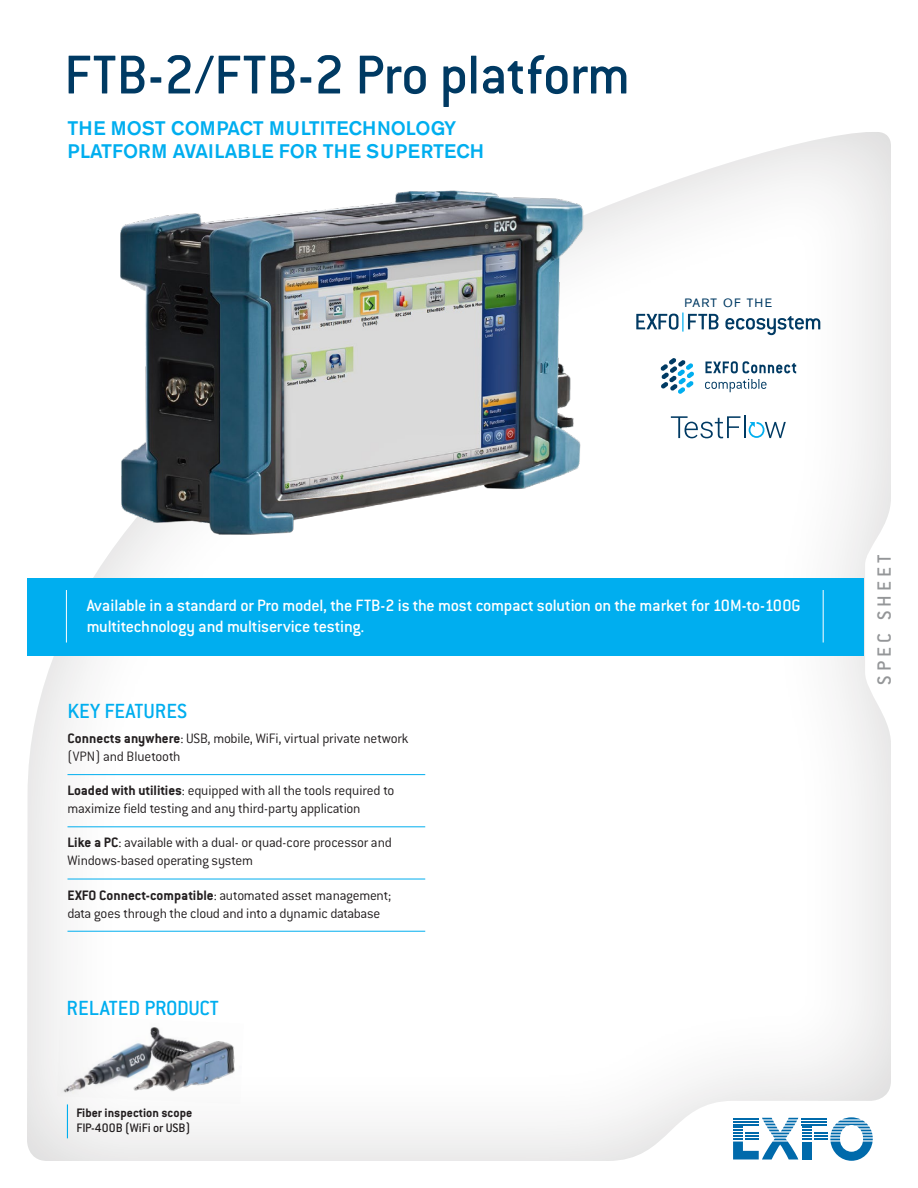
<style>
.page{position:relative;width:918px;height:1188px;background:#fff}
.page>*{position:absolute;margin:0;border:0;box-sizing:border-box;transform-origin:0 0}
.Titre{font:500 60px "Conduit ITC";letter-spacing:-.01em;color:#003a63}
.Sous-titre_2{font:500 22.5px "Conduit ITC";color:#00aeef}
.t1{font:500 21px "Conduit ITC";letter-spacing:.2em;color:#949698}
.Sous-titre_1{font:500 19.5px/22.5px "Akzidenz Grotesk BE";color:#00aeef}
.Bande_bleu_-_Texte{font:500 18px/21px "Conduit ITC";letter-spacing:-.015em;color:#fff}
.Key_-_Texte_filet{font:300 15px/18px "Conduit ITC";letter-spacing:-.015em;color:#231f20}
.Complement_-_Texte{font:700 13.5px/15px "Conduit ITC";color:#231f20}
.t2{font:12px "Akzidenz Grotesk BE";letter-spacing:.1em;color:#003a63}
.s1{font-weight:700}
.s2{font-weight:500}
</style>
<div class="page">
<div style="left:27px;top:131px;width:865px;height:1031px;background:#231f20;opacity:.2"></div>
<svg style="left:733px;top:1117px;width:140px;height:44px"></svg>
<img style="left:59px;top:158px;width:573px;height:420px">
<hr style="left:68px;top:774px;width:357px;height:1px;background:#00aeef">
<hr style="left:68px;top:827px;width:357px;height:1px;background:#00aeef">
<hr style="left:68px;top:879px;width:357px;height:1px;background:#00aeef">
<hr style="left:68px;top:931px;width:357px;height:1px;background:#00aeef">
<div style="left:27px;top:578px;width:837px;height:78px;background:#00aeef"></div>
<hr style="left:66px;top:590px;width:1px;height:53px;background:#fff">
<hr style="left:823px;top:590px;width:1px;height:53px;background:#fff">
<svg style="left:725px;top:316px;width:95px;height:19px"></svg>
<svg style="left:636px;top:313px;width:82px;height:19px"></svg>
<svg style="left:706px;top:361px;width:90px;height:12px"></svg>
<svg style="left:661px;top:358px;width:33px;height:36px"></svg>
<svg style="left:705px;top:379px;width:62px;height:13px"></svg>
<hr style="left:67px;top:1104px;width:1px;height:34px;background:#00aeef">
<img style="left:57px;top:1016px;width:187px;height:88px">
<img style="left:130px;top:1034px;width:112px;height:74px">
<svg style="left:671px;top:416px;width:70px;height:22px"></svg>
<hr style="left:744px;top:415px;width:2px;height:23px;background:#003a63">
<svg style="left:749px;top:422px;width:37px;height:16px"></svg>
<p class="Titre" style="left:64px;top:41px;width:568px">FTB-2/FTB-2 Pro platform</p>
<p class="Sous-titre_1" style="left:68px;top:117px;width:418px">THE MOST COMPACT MULTITECHNOLOGY<br>PLATFORM AVAILABLE FOR THE SUPERTECH</p>
<p class="t2" style="left:684px;top:296px;width:89px">PART OF THE</p>
<p class="Bande_bleu_-_Texte" style="left:87px;top:594px;width:716px">Available in a standard or Pro model, the FTB-2 is the most compact solution on the market for 10M-to-100G multitechnology and multiservice testing.</p>
<p class="Sous-titre_2" style="left:68px;top:698px;width:121px">KEY FEATURES</p>
<p class="Key_-_Texte_filet" style="left:68px;top:729px;width:343px"><span class="s1">Connects anywhere</span>: USB, mobile, WiFi, virtual private network (VPN) and Bluetooth</p>
<p class="Key_-_Texte_filet" style="left:68px;top:781px;width:328px"><span class="s1">Loaded with utilities</span>: equipped with all the tools required to maximize field testing and any third-party application</p>
<p class="Key_-_Texte_filet" style="left:68px;top:834px;width:326px"><span class="s1">Like a PC</span>: available with a dual- or quad-core processor and<br>Windows-based operating system</p>
<p class="Key_-_Texte_filet" style="left:68px;top:886px;width:325px"><span class="s1">EXFO Connect-compatible</span>: automated asset management; data goes through the cloud and into a dynamic database</p>
<p class="Sous-titre_2" style="left:67px;top:995px;width:154px">RELATED PRODUCT</p>
<p class="Complement_-_Texte" style="left:76px;top:1105px;width:117px">Fiber inspection scope<br><span class="s2">FIP-400B (WiFi or USB)</span></p>
<h3 class="t1" style="left:873px;top:685px;width:132px;rotate:-90deg">SPEC SHEET</h3>
</div>
